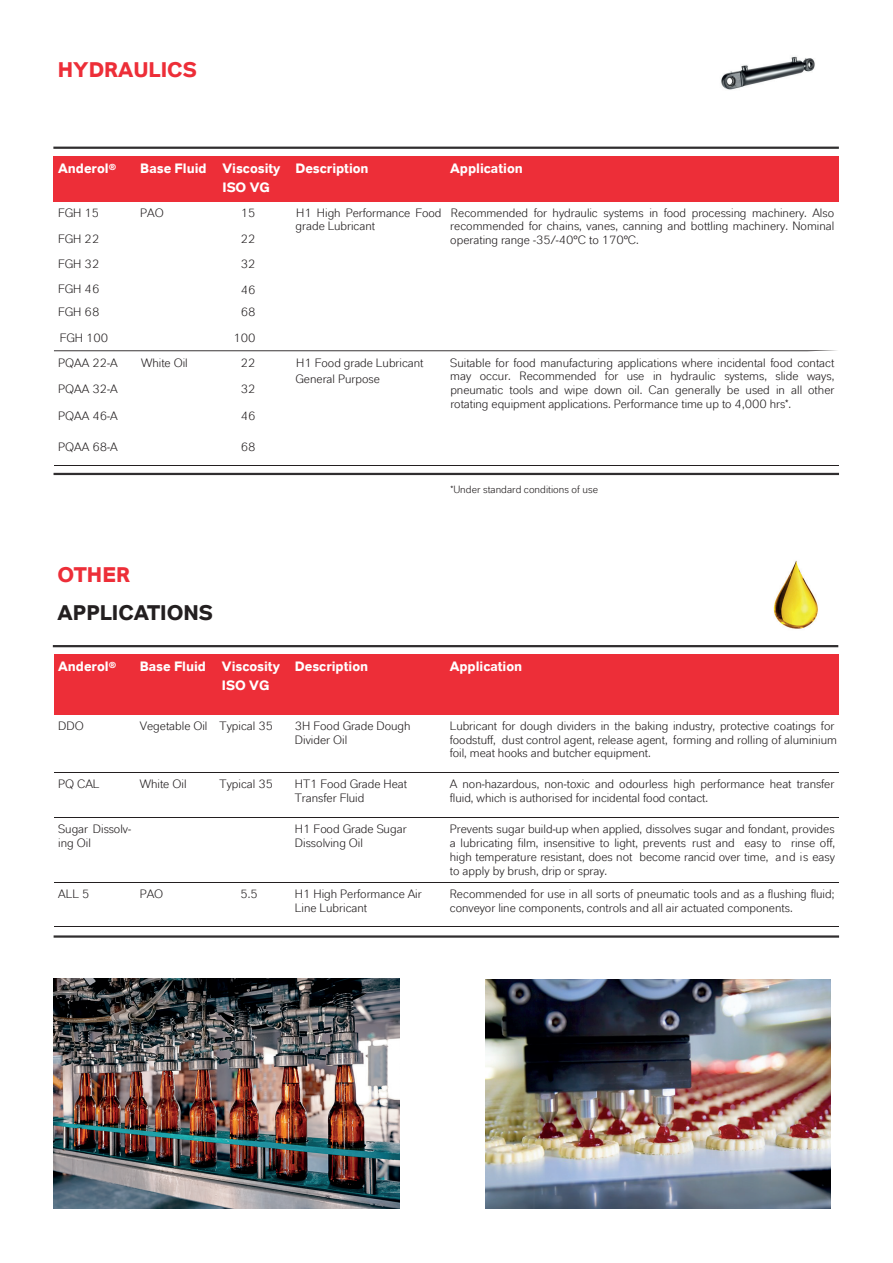
<style>
.page{position:relative;width:893px;height:1263px;background:#fff}
.page>*{position:absolute;margin:0;border:0;box-sizing:border-box;transform-origin:0 0}
.t1{font:700 21px "Lanxess";color:#ed2e38}
.t2{font:700 21px "Lanxess";color:#231f20}
.t3{font:700 13.5px/18.3px "Lanxess";color:#fff}
.t4{font:12px/13.8px "Lanxess";color:#231f20}
.t5{font:10.5px "Lanxess";color:#231f20}
</style>
<div class="page">
<div style="left:54px;top:156px;width:82px;height:45px;background:#ed2e38"></div>
<div style="left:136px;top:156px;width:82px;height:45px;background:#ed2e38"></div>
<div style="left:218px;top:156px;width:73px;height:45px;background:#ed2e38"></div>
<div style="left:291px;top:156px;width:155px;height:45px;background:#ed2e38"></div>
<div style="left:446px;top:156px;width:393px;height:45px;background:#ed2e38"></div>
<svg style="left:54px;top:350px;width:783px;height:1px"></svg>
<hr style="left:54px;top:465px;width:785px;height:1px;background:#231f20">
<hr style="left:53px;top:147px;width:786px;height:2px;background:#302e2f">
<hr style="left:54px;top:473px;width:785px;height:2px;background:#302e2f">
<img style="left:721px;top:56px;width:94px;height:34px">
<div style="left:54px;top:654px;width:81px;height:60px;background:#ed2e38"></div>
<div style="left:135px;top:654px;width:83px;height:60px;background:#ed2e38"></div>
<div style="left:218px;top:654px;width:73px;height:60px;background:#ed2e38"></div>
<div style="left:291px;top:654px;width:154px;height:60px;background:#ed2e38"></div>
<div style="left:445px;top:654px;width:394px;height:60px;background:#ed2e38"></div>
<hr style="left:54px;top:772px;width:785px;height:1px;background:#231f20">
<hr style="left:54px;top:817px;width:785px;height:1px;background:#231f20">
<hr style="left:54px;top:882px;width:785px;height:1px;background:#231f20">
<hr style="left:54px;top:926px;width:785px;height:1px;background:#231f20">
<img style="left:773px;top:560px;width:45px;height:69px">
<hr style="left:53px;top:645px;width:785px;height:2px;background:#302e2f">
<hr style="left:54px;top:935px;width:785px;height:3px;background:#302e2f">
<img style="left:54px;top:979px;width:345px;height:230px">
<img style="left:485px;top:979px;width:346px;height:230px">
<h1 class="t1" style="left:58px;top:57px;width:141px">HYDRAULICS</h1>
<p class="t3" style="left:58px;top:159px;width:60px">Anderol<sup>®</sup></p>
<p class="t3" style="left:223px;top:159px;width:60px;text-indent:-82px">Base Fluid Viscosity<br>ISO VG</p>
<p class="t3" style="left:295px;top:159px;width:75px">Description</p>
<p class="t3" style="left:450px;top:159px;width:74px">Application</p>
<p class="t4" style="left:58px;top:205px;width:43px">FGH 15</p>
<p class="t4" style="left:140px;top:205px;width:25px">PAO</p>
<p class="t4" style="left:241px;top:205px;width:16px">15</p>
<p class="t4" style="left:450px;top:205px;width:386px;text-align:justify">Recommended for hydraulic systems in food processing machinery. Also recommended for chains, vanes, canning and bottling machinery. Nominal operating range -35/-40°C to 170°C.</p>
<p class="t4" style="left:296px;top:205px;width:147px">H1 High Performance Food grade Lubricant</p>
<p class="t4" style="left:58px;top:232px;width:43px">FGH 22</p>
<p class="t4" style="left:241px;top:232px;width:16px">22</p>
<p class="t4" style="left:58px;top:257px;width:43px">FGH 32</p>
<p class="t4" style="left:241px;top:257px;width:16px">32</p>
<p class="t4" style="left:58px;top:282px;width:43px">FGH 46</p>
<p class="t4" style="left:241px;top:283px;width:16px">46</p>
<p class="t4" style="left:58px;top:305px;width:43px">FGH 68</p>
<p class="t4" style="left:241px;top:305px;width:16px">68</p>
<p class="t4" style="left:60px;top:331px;width:50px">FGH 100</p>
<p class="t4" style="left:233px;top:331px;width:24px">100</p>
<p class="t4" style="left:58px;top:356px;width:61px">PQAA 22-A</p>
<p class="t4" style="left:141px;top:356px;width:48px">White Oil</p>
<p class="t4" style="left:241px;top:356px;width:16px">22</p>
<p class="t4" style="left:296px;top:355px;width:129px;line-height:16.4px">H1 Food grade Lubricant<br>General Purpose</p>
<p class="t4" style="left:450px;top:355px;width:386px;text-align:justify">Suitable for food manufacturing applications where incidental food contact may occur. Recommended for use in hydraulic systems, slide ways, pneumatic tools and wipe down oil. Can generally be used in all other rotating equipment applications. Performance time up to 4,000 hrs*.</p>
<p class="t4" style="left:58px;top:382px;width:61px">PQAA 32-A</p>
<p class="t4" style="left:241px;top:382px;width:16px">32</p>
<p class="t4" style="left:58px;top:409px;width:61px">PQAA 46-A</p>
<p class="t4" style="left:241px;top:409px;width:16px">46</p>
<p class="t4" style="left:58px;top:440px;width:61px">PQAA 68-A</p>
<p class="t4" style="left:241px;top:440px;width:16px">68</p>
<h1 class="t1" style="left:58px;top:562px;width:74px">OTHER</h1>
<h1 class="t2" style="left:58px;top:600px;width:157px">APPLICATIONS</h1>
<p class="t5" style="left:450px;top:483px;width:149px">*Under standard conditions of use</p>
<p class="t3" style="left:58px;top:657px;width:60px">Anderol<sup>®</sup></p>
<p class="t3" style="left:222px;top:657px;width:60px;text-indent:-82px">Base Fluid Viscosity<br>ISO VG</p>
<p class="t3" style="left:295px;top:657px;width:75px">Description</p>
<p class="t3" style="left:450px;top:657px;width:74px">Application</p>
<p class="t4" style="left:58px;top:719px;width:27px">DDO</p>
<p class="t4" style="left:140px;top:719px;width:135px">Vegetable Oil Typical 35</p>
<p class="t4" style="left:295px;top:719px;width:117px">3H Food Grade Dough<br>Divider Oil</p>
<p class="t4" style="left:450px;top:719px;width:389px">Lubricant for dough dividers in the baking industry, protective coatings for foodstuff, dust control agent, release agent, forming and rolling of aluminium foil, meat hooks and butcher equipment.</p>
<p class="t4" style="left:58px;top:777px;width:43px">PQ CAL</p>
<p class="t4" style="left:140px;top:777px;width:48px">White Oil</p>
<p class="t4" style="left:220px;top:777px;width:55px">Typical 35</p>
<p class="t4" style="left:295px;top:777px;width:114px">HT1 Food Grade Heat<br>Transfer Fluid</p>
<p class="t4" style="left:450px;top:777px;width:386px">A non-hazardous, non-toxic and odourless high performance heat transfer fluid, which is authorised for incidental food contact.</p>
<p class="t4" style="left:58px;top:822px;width:74px">Sugar Dissolv&shy;ing Oil</p>
<p class="t4" style="left:295px;top:822px;width:113px">H1 Food Grade Sugar<br>Dissolving Oil</p>
<p class="t4" style="left:450px;top:822px;width:387px;text-align:justify">Prevents sugar build-up when applied, dissolves sugar and fondant, provides a lubricating film, insensitive to light, prevents rust and easy to rinse off, high temperature resistant, does not become rancid over time, and is easy to apply by brush, drip or spray.</p>
<p class="t4" style="left:58px;top:887px;width:33px">ALL 5</p>
<p class="t4" style="left:140px;top:887px;width:25px">PAO</p>
<p class="t4" style="left:240px;top:887px;width:19px">5.5</p>
<p class="t4" style="left:295px;top:887px;width:128px">H1 High Performance Air<br>Line Lubricant</p>
<p class="t4" style="left:450px;top:887px;width:386px">Recommended for use in all sorts of pneumatic tools and as a flushing fluid; conveyor line components, controls and all air actuated components.</p>
</div>
